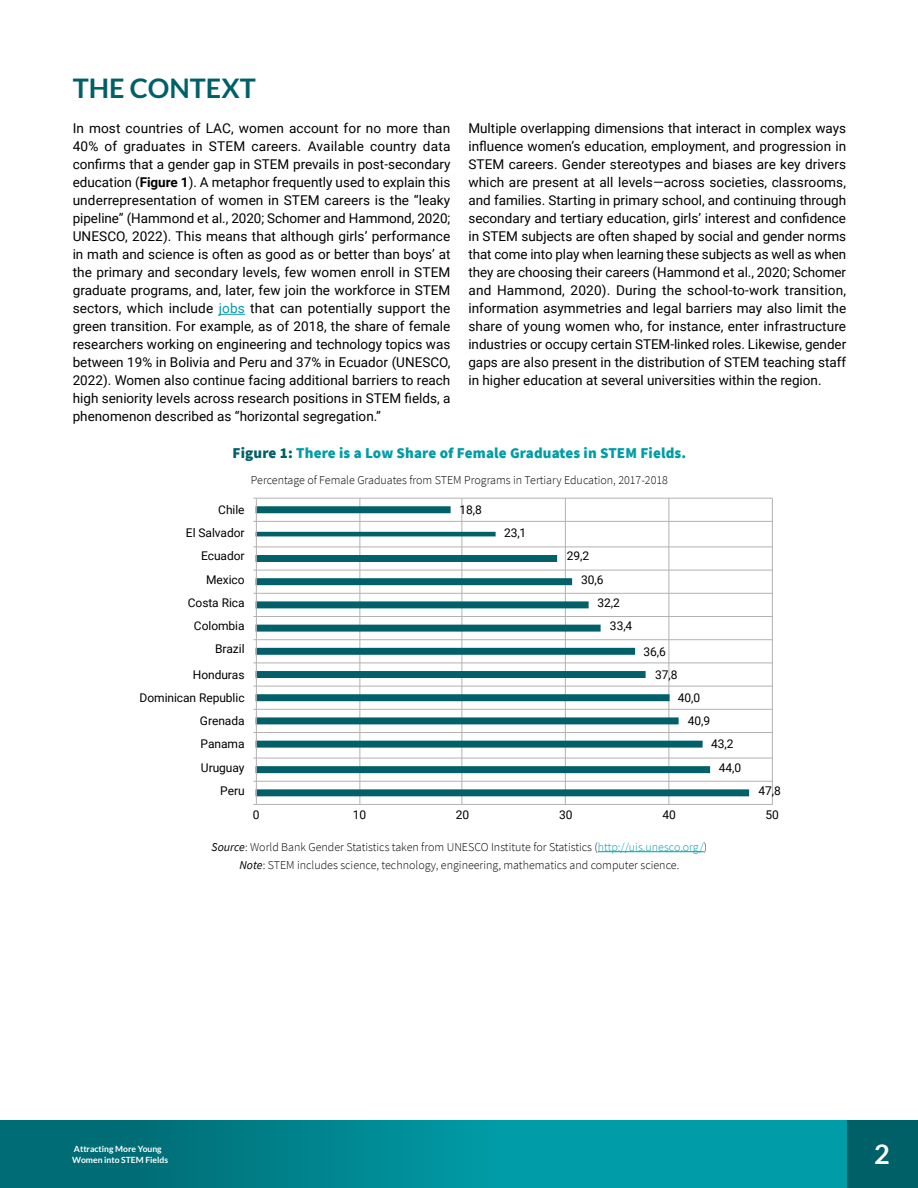
<style>
.page{position:relative;width:918px;height:1188px;background:#fff}
.page>*{position:absolute;margin:0;border:0;box-sizing:border-box;transform-origin:0 0}
.t1{font:700 27px "Lato";color:#006068}
.t2{font:700 27px "Lato";color:#fff}
.t3{font:900 15px "Source Sans Pro";letter-spacing:.01em;color:#009ca7}
.t4{font:13.5px/18px "Roboto";color:#000;text-align:justify}
.t5{font:300 12px/18px "Source Sans Pro";color:#000;text-align:center}
.t6{font:12px "Roboto";letter-spacing:-.005em;color:#000}
.t7{font:700 8.55px/10.4px "Lato";color:#fff}
.s1{font-weight:700}
.s2{color:#009ca7}
.s3{color:#006068}
.s4{font-weight:400;font-style:italic}
</style>
<div class="page">
<div style="left:846px;top:1120px;width:72px;height:68px;background:#006068"></div>
<div style="left:0;top:1120px;width:846px;height:68px;background:#009ca7"></div>
<div style="left:0;top:1120px;width:538px;height:68px;background:linear-gradient(to right,#00646c,#009da8)"></div>
<svg style="left:219px;top:314px;width:26px;height:1px"></svg>
<hr style="left:598px;top:851px;width:106px;height:1px;background:#009ca7">
<hr style="left:359px;top:498px;width:1px;height:306px;background:#b3b2b2">
<hr style="left:461px;top:498px;width:1px;height:306px;background:#b3b2b2">
<hr style="left:565px;top:498px;width:1px;height:306px;background:#b3b2b2">
<hr style="left:668px;top:498px;width:1px;height:306px;background:#b3b2b2">
<hr style="left:772px;top:498px;width:1px;height:306px;background:#b3b2b2">
<hr style="left:256px;top:804px;width:516px;height:1px;background:#b3b2b2">
<hr style="left:256px;top:781px;width:516px;height:1px;background:#b3b2b2">
<hr style="left:256px;top:758px;width:516px;height:1px;background:#b3b2b2">
<hr style="left:256px;top:732px;width:516px;height:1px;background:#b3b2b2">
<hr style="left:256px;top:709px;width:516px;height:1px;background:#b3b2b2">
<hr style="left:256px;top:686px;width:516px;height:1px;background:#b3b2b2">
<hr style="left:256px;top:663px;width:516px;height:1px;background:#b3b2b2">
<hr style="left:256px;top:639px;width:516px;height:1px;background:#b3b2b2">
<hr style="left:256px;top:616px;width:516px;height:1px;background:#b3b2b2">
<hr style="left:256px;top:593px;width:516px;height:1px;background:#b3b2b2">
<hr style="left:256px;top:570px;width:516px;height:1px;background:#b3b2b2">
<hr style="left:256px;top:547px;width:516px;height:1px;background:#b3b2b2">
<hr style="left:256px;top:521px;width:516px;height:1px;background:#b3b2b2">
<hr style="left:256px;top:498px;width:516px;height:1px;background:#b3b2b2">
<svg style="left:257px;top:506px;width:492px;height:290px"></svg>
<hr style="left:256px;top:498px;width:1px;height:306px;background:#b3b2b2">
<h1 class="t1" style="left:73px;top:73px;width:185px">THE CONTEXT</h1>
<p class="t4" style="left:73px;top:119px;width:379px">In most countries of LAC, women account for no more than 40% of graduates in STEM careers. Available country data confirms that a gender gap in STEM prevails in post-secondary education (<span class="s1">Figure 1</span>). A metaphor frequently used to explain this underrepresentation of women in STEM careers is the “leaky pipeline” (Hammond et al., 2020; Schomer and Hammond, 2020; UNESCO, 2022). This means that although girls’ performance in math and science is often as good as or better than boys’ at the primary and secondary levels, few women enroll in STEM graduate programs, and, later, few join the workforce in STEM sectors, which include <span class="s2">jobs</span> that can potentially support the green transition. For example, as of 2018, the share of female researchers working on engineering and technology topics was between 19% in Bolivia and Peru and 37% in Ecuador (UNESCO, 2022). Women also continue facing additional barriers to reach high seniority levels across research positions in STEM fields, a phenomenon described as “horizontal segregation.”</p>
<p class="t4" style="left:468px;top:119px;width:379px">Multiple overlapping dimensions that interact in complex ways influence women’s education, employment, and progression in STEM careers. Gender stereotypes and biases are key drivers which are present at all levels—across societies, classrooms, and families. Starting in primary school, and continuing through secondary and tertiary education, girls’ interest and confidence in STEM subjects are often shaped by social and gender norms that come into play when learning these subjects as well as when they are choosing their careers (Hammond et al., 2020; Schomer and Hammond, 2020). During the school-to-work transition, information asymmetries and legal barriers may also limit the share of young women who, for instance, enter infrastructure industries or occupy certain STEM-linked roles. Likewise, gender gaps are also present in the distribution of STEM teaching staff in higher education at several universities within the region.</p>
<p class="t3" style="left:233px;top:442px;width:455px"><span class="s3">Figure 1:</span> There is a Low Share of Female Graduates in STEM Fields.</p>
<p class="t5" style="left:251px;top:471px;width:419px">Percentage of Female Graduates from STEM Programs in Tertiary Education, 2017-2018</p>
<p class="t6" style="left:218px;top:501px;width:28px">Chile</p>
<p class="t6" style="left:460px;top:501px;width:24px">18,8</p>
<p class="t6" style="left:186px;top:525px;width:60px">El Salvador</p>
<p class="t6" style="left:504px;top:525px;width:24px">23,1</p>
<p class="t6" style="left:201px;top:548px;width:45px">Ecuador</p>
<p class="t6" style="left:567px;top:548px;width:24px">29,2</p>
<p class="t6" style="left:206px;top:571px;width:40px">Mexico</p>
<p class="t6" style="left:581px;top:571px;width:24px">30,6</p>
<p class="t6" style="left:188px;top:594px;width:58px">Costa Rica</p>
<p class="t6" style="left:598px;top:594px;width:24px">32,2</p>
<p class="t6" style="left:194px;top:617px;width:52px">Colombia</p>
<p class="t6" style="left:610px;top:617px;width:24px">33,4</p>
<p class="t6" style="left:215px;top:641px;width:31px">Brazil</p>
<p class="t6" style="left:643px;top:643px;width:24px">36,6</p>
<p class="t6" style="left:193px;top:666px;width:53px">Honduras</p>
<p class="t6" style="left:655px;top:666px;width:24px">37,8</p>
<p class="t6" style="left:140px;top:689px;width:106px">Dominican Republic</p>
<p class="t6" style="left:678px;top:689px;width:24px">40,0</p>
<p class="t6" style="left:200px;top:713px;width:46px">Grenada</p>
<p class="t6" style="left:688px;top:713px;width:24px">40,9</p>
<p class="t6" style="left:201px;top:736px;width:45px">Panama</p>
<p class="t6" style="left:711px;top:736px;width:24px">43,2</p>
<p class="t6" style="left:201px;top:759px;width:45px">Uruguay</p>
<p class="t6" style="left:719px;top:759px;width:24px">44,0</p>
<p class="t6" style="left:220px;top:782px;width:26px">Peru</p>
<p class="t6" style="left:759px;top:782px;width:24px">47,8</p>
<p class="t6" style="left:253px;top:806px;width:8px">0</p>
<p class="t6" style="left:353px;top:806px;width:15px">10</p>
<p class="t6" style="left:456px;top:806px;width:15px">20</p>
<p class="t6" style="left:559px;top:806px;width:15px">30</p>
<p class="t6" style="left:662px;top:806px;width:15px">40</p>
<p class="t6" style="left:766px;top:806px;width:15px">50</p>
<p class="t5" style="left:212px;top:838px;width:497px"><span class="s4">Source</span>: World Bank Gender Statistics taken from UNESCO Institute for Statistics (<span class="s2">http://uis.unesco.org/</span>)<br><span class="s4">Note</span>: STEM includes science, technology, engineering, mathematics and computer science.</p>
<p class="t7" style="left:72px;top:1144px;width:97px">Attracting More Young<br>Women into STEM Fields</p>
<h1 class="t2" style="left:874px;top:1139px;width:17px">2</h1>
</div>
